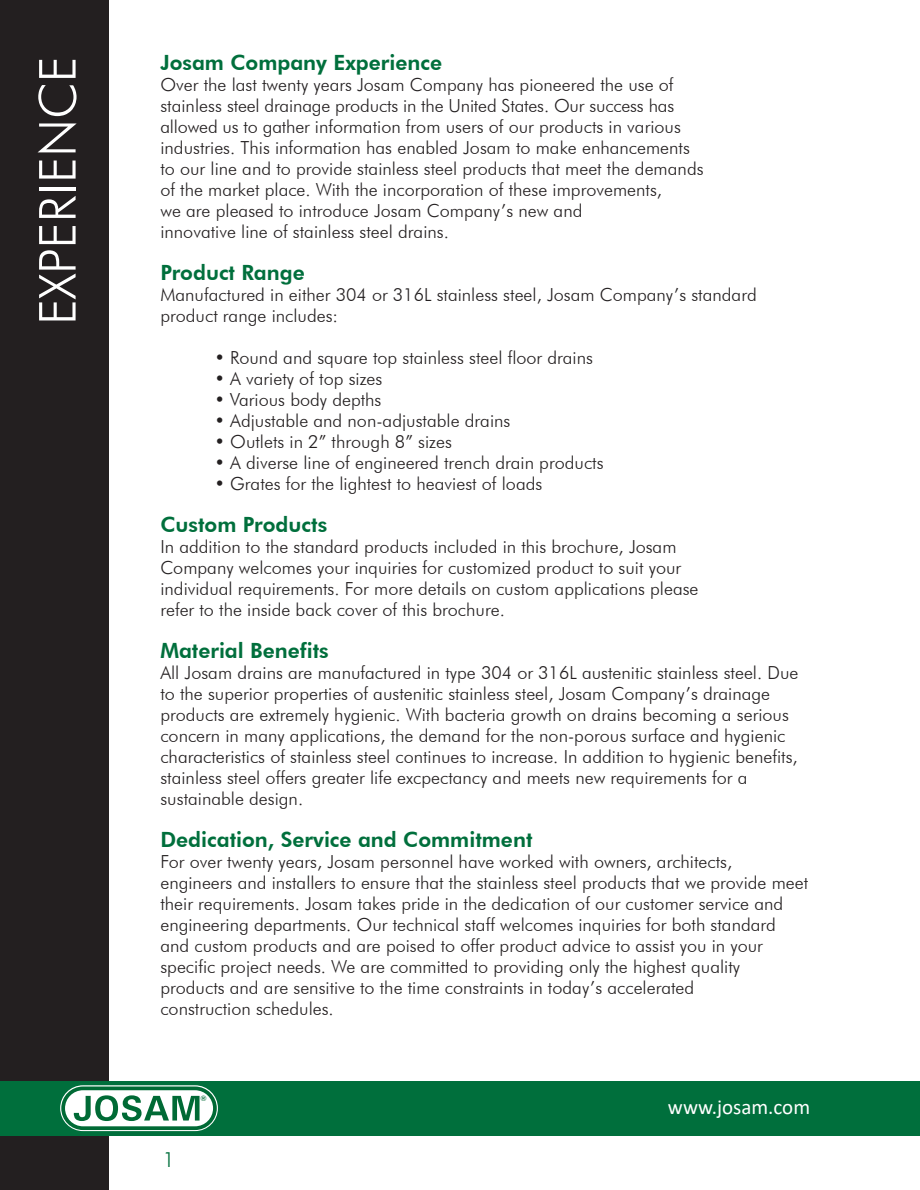
<style>
.page{position:relative;width:920px;height:1190px;background:#fff}
.page>*{position:absolute;margin:0;border:0;box-sizing:border-box;transform-origin:0 0}
.t1{font:300 51px "Futura BT";color:#fff}
.t2{font:800 21px "Futura BT";color:#006f3c}
.t3{font:21px "Calibri";color:#fff}
.t4{font:300 21px "Futura BT";color:#006f3c}
.t5{font:300 18px/21px "Futura BT";color:#231f20}
.t6{font:500 7.5px "Futura BT";color:#006a35}
</style>
<div class="page">
<div style="left:0;top:0;width:109px;height:1189px;background:#231f20"></div>
<div style="left:0;top:1081px;width:919px;height:54px;background:#006f3c"></div>
<hr style="left:919px;top:1081px;width:1px;height:54px;background:#006f3c">
<svg style="left:81px;top:1131px;width:116px;height:1px"></svg>
<div style="left:60px;top:1085px;width:158px;height:46px;border:6px solid #fff;border-radius:20px"></div>
<svg style="left:60px;top:1085px;width:155px;height:45px"></svg>
<h1 class="t1" style="left:26px;top:325px;width:270px;rotate:-90deg">EXPERIENCE</h1>
<p class="t2" style="left:160px;top:50px;width:283px">Josam Company Experience</p>
<p class="t5" style="left:160px;top:74px;width:544px">Over the last twenty years Josam Company has pioneered the use of stainless steel drainage products in the United States. Our success has allowed us to gather information from users of our products in various industries. This information has enabled Josam to make enhancements to our line and to provide stainless steel products that meet the demands of the market place. With the incorporation of these improvements,<br>we are pleased to introduce Josam Company’s new and<br>innovative line of stainless steel drains.</p>
<p class="t2" style="left:160px;top:260px;width:146px">Product Range</p>
<p class="t5" style="left:160px;top:284px;width:598px">Manufactured in either 304 or 316L stainless steel, Josam Company’s standard product range includes:</p>
<p class="t5" style="left:214px;top:347px;width:380px">• Round and square top stainless steel floor drains</p>
<p class="t5" style="left:214px;top:368px;width:169px">• A variety of top sizes</p>
<p class="t5" style="left:214px;top:389px;width:168px">• Various body depths</p>
<p class="t5" style="left:214px;top:410px;width:297px">• Adjustable and non-adjustable drains</p>
<p class="t5" style="left:214px;top:431px;width:239px">• Outlets in 2” through 8” sizes</p>
<p class="t5" style="left:214px;top:452px;width:390px">• A diverse line of engineered trench drain products</p>
<p class="t5" style="left:214px;top:473px;width:329px">• Grates for the lightest to heaviest of loads</p>
<p class="t2" style="left:160px;top:512px;width:168px">Custom Products</p>
<p class="t5" style="left:160px;top:536px;width:539px">In addition to the standard products included in this brochure, Josam Company welcomes your inquiries for customized product to suit your individual requirements. For more details on custom applications please refer to the inside back cover of this brochure.</p>
<p class="t2" style="left:160px;top:638px;width:170px">Material Benefits</p>
<p class="t5" style="left:160px;top:662px;width:639px">All Josam drains are manufactured in type 304 or 316L austenitic stainless steel. Due to the superior properties of austenitic stainless steel, Josam Company’s drainage products are extremely hygienic. With bacteria growth on drains becoming a serious concern in many applications, the demand for the non-porous surface and hygienic characteristics of stainless steel continues to increase. In addition to hygienic benefits, stainless steel offers greater life excpectancy and meets new requirements for a sustainable design.</p>
<p class="t2" style="left:160px;top:827px;width:373px">Dedication, Service and Commitment</p>
<p class="t5" style="left:160px;top:851px;width:649px">For over twenty years, Josam personnel have worked with owners, architects, engineers and installers to ensure that the stainless steel products that we provide meet their requirements. Josam takes pride in the dedication of our customer service and engineering departments. Our technical staff welcomes inquiries for both standard and custom products and are poised to offer product advice to assist you in your specific project needs. We are committed to providing only the highest quality products and are sensitive to the time constraints in today’s accelerated<br>construction schedules.</p>
<p class="t4" style="left:163px;top:1146px;width:14px">1</p>
<p class="t6" style="left:200px;top:1093px;width:8px">®</p>
<p class="t3" style="left:668px;top:1092px;width:144px">www.josam.com</p>
</div>
